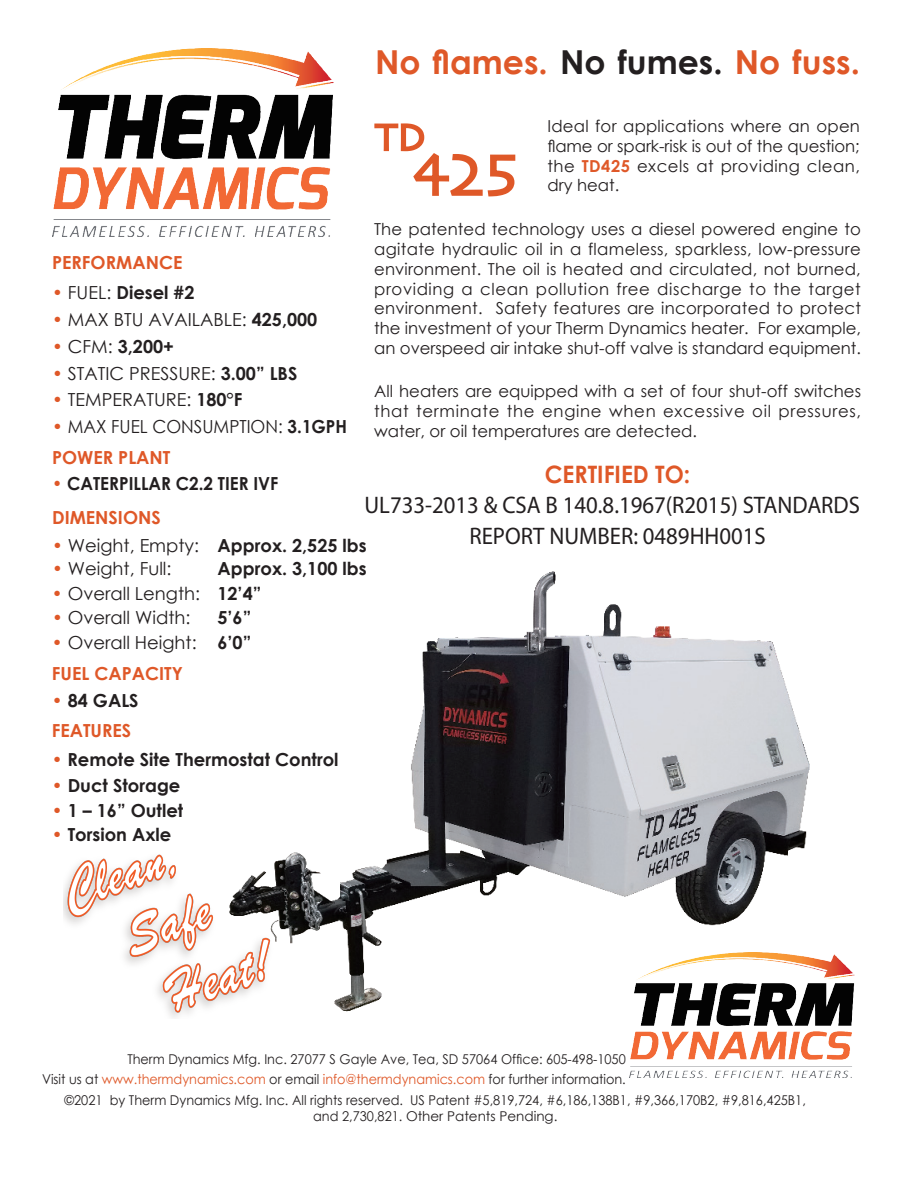
<style>
.page{position:relative;width:918px;height:1188px;background:#fff}
.page>*{position:absolute;margin:0;border:0;box-sizing:border-box;transform-origin:0 0}
.t1{font:60px "Skia Regular 1 1";color:#df5828}
.t2{font:39px "Skia Regular 1 1";color:#df5828}
.t3{font:700 33px "Century Gothic";color:#df5828}
.t4{font:24px "Myriad Pro";color:#231f20;scale:.95 1}
.t5{font:700 24px "Century Gothic";color:#df5828;scale:.95 1}
.t6{font:700 18px/23.5px "Century Gothic";color:#231f20}
.t7{font:18px "Century Gothic";color:#231f20}
.t8{font:700 18px "Century Gothic";color:#df5828}
.t9{font:18px "Century Gothic";color:#231f20;scale:.95 1}
.t10{font:700 18px "Century Gothic";color:#231f20;scale:.95 1}
.t11{font:16.5px/19.8px "Century Gothic";color:#231f20;text-align:justify}
.t12{font:13.5px "Century Gothic";color:#231f20;scale:.95 1}
.t13{font:13.5px "Century Gothic";color:#df5828;scale:.95 1}
.s1{color:#231f20}
.s2{color:#df5828}
.s3{font-weight:400}
.s4{font-weight:700;color:#df5828}
.s5{font-weight:700}
</style>
<div class="page">
<img style="left:277px;top:571px;width:578px;height:441px">
<img style="left:52px;top:49px;width:282px;height:187px">
<svg style="left:374px;top:123px;width:142px;height:74px"></svg>
<img style="left:629px;top:952px;width:225px;height:126px">
<img style="left:64px;top:854px;width:213px;height:164px">
<h3 class="t3" style="left:375px;top:37px;width:486px">No flames. <span class="s1">No fumes.</span> No fuss.</h3>
<p class="t8" style="left:52px;top:249px;width:132px">PERFORMANCE</p>
<p class="t6" style="left:52px;top:280px;width:144px"><span class="s2">•</span> <span class="s3">FUEL:</span> Diesel #2</p>
<p class="t7" style="left:52px;top:307px;width:267px"><span class="s4">•</span> MAX BTU AVAILABLE: <span class="s5">425,000</span></p>
<p class="t6" style="left:52px;top:334px;width:123px"><span class="s2">•</span> <span class="s3">CFM:</span> 3,200+</p>
<p class="t7" style="left:52px;top:361px;width:247px"><span class="s4">•</span> STATIC PRESSURE: <span class="s5">3.00” LBS</span></p>
<p class="t7" style="left:52px;top:387px;width:192px"><span class="s4">•</span> TEMPERATURE: <span class="s5">180°F</span></p>
<p class="t9" style="left:52px;top:414px;width:312px"><span class="s4">•</span> MAX FUEL CONSUMPTION: <span class="s5">3.1GPH</span></p>
<p class="t8" style="left:52px;top:444px;width:120px">POWER PLANT</p>
<p class="t10" style="left:52px;top:470px;width:240px"><span class="s2">•</span> CATERPILLAR C2.2 TIER IVF</p>
<p class="t8" style="left:52px;top:504px;width:110px">DIMENSIONS</p>
<h2 class="t2" style="left:375px;top:114px;width:52px">TD</h2>
<h1 class="t1" style="left:413px;top:139px;width:107px">425</h1>
<p class="t11" style="left:547px;top:116px;width:314px">Ideal for applications where an open flame or spark-risk is out of the question; the <span class="s4">TD425</span> excels at providing clean, dry heat.</p>
<p class="t11" style="left:374px;top:219px;width:489px">The patented technology uses a diesel powered engine to agitate hydraulic oil in a flameless, sparkless, low-pressure environment. The oil is heated and circulated, not burned, providing a clean pollution free discharge to the target environment. Safety features are incorporated to protect the investment of your Therm Dynamics heater. For example, an overspeed air intake shut-off valve is standard equipment.</p>
<p class="t11" style="left:374px;top:381px;width:488px">All heaters are equipped with a set of four shut-off switches that terminate the engine when excessive oil pressures, water, or oil temperatures are detected.</p>
<h3 class="t5" style="left:545px;top:456px;width:155px">CERTIFIED TO:</h3>
<h3 class="t4" style="left:365px;top:490px;width:523px">UL733-2013 &amp; CSA B 140.8.1967(R2015) STANDARDS</h3>
<p class="t7" style="left:52px;top:533px;width:149px"><span class="s4">•</span> Weight, Empty:</p>
<p class="t7" style="left:52px;top:556px;width:121px"><span class="s4">•</span> Weight, Full:</p>
<p class="t7" style="left:52px;top:581px;width:150px"><span class="s4">•</span> Overall Length:</p>
<p class="t7" style="left:52px;top:605px;width:140px"><span class="s4">•</span> Overall Width:</p>
<p class="t7" style="left:52px;top:630px;width:146px"><span class="s4">•</span> Overall Height:</p>
<p class="t8" style="left:52px;top:660px;width:133px">FUEL CAPACITY</p>
<p class="t6" style="left:52px;top:688px;width:88px"><span class="s2">•</span> 84 GALS</p>
<p class="t6" style="left:218px;top:532px;width:151px">Approx. 2,525 lbs<br>Approx. 3,100 lbs</p>
<p class="t6" style="left:217px;top:581px;width:45px">12’4”</p>
<p class="t6" style="left:217px;top:605px;width:35px">5’6”</p>
<p class="t6" style="left:217px;top:630px;width:35px">6’0”</p>
<p class="t8" style="left:52px;top:717px;width:81px">FEATURES</p>
<p class="t6" style="left:52px;top:747px;width:288px"><span class="s2">•</span> Remote Site Thermostat Control</p>
<p class="t6" style="left:52px;top:773px;width:130px"><span class="s2">•</span> Duct Storage</p>
<p class="t6" style="left:52px;top:798px;width:133px"><span class="s2">•</span> 1 – 16” Outlet</p>
<p class="t6" style="left:52px;top:822px;width:121px"><span class="s2">•</span> Torsion Axle</p>
<h3 class="t4" style="left:469px;top:521px;width:313px">REPORT NUMBER: 0489HH001S</h3>
<p class="t12" style="left:127px;top:1049px;width:526px">Therm Dynamics Mfg. Inc. 27077 S Gayle Ave, Tea, SD 57064 Office: 605-498-1050</p>
<p class="t13" style="left:42px;top:1069px;width:616px"><span class="s1">Visit us at</span> www.thermdynamics.com <span class="s1">or email</span> info@thermdynamics.com <span class="s1">for further information.</span></p>
<p class="t12" style="left:65px;top:1091px;width:782px">©2021 by Therm Dynamics Mfg. Inc. All rights reserved. US Patent #5,819,724, #6,186,138B1, #9,366,170B2, #9,816,425B1,</p>
<p class="t12" style="left:313px;top:1107px;width:259px">and 2,730,821. Other Patents Pending.</p>
</div>
